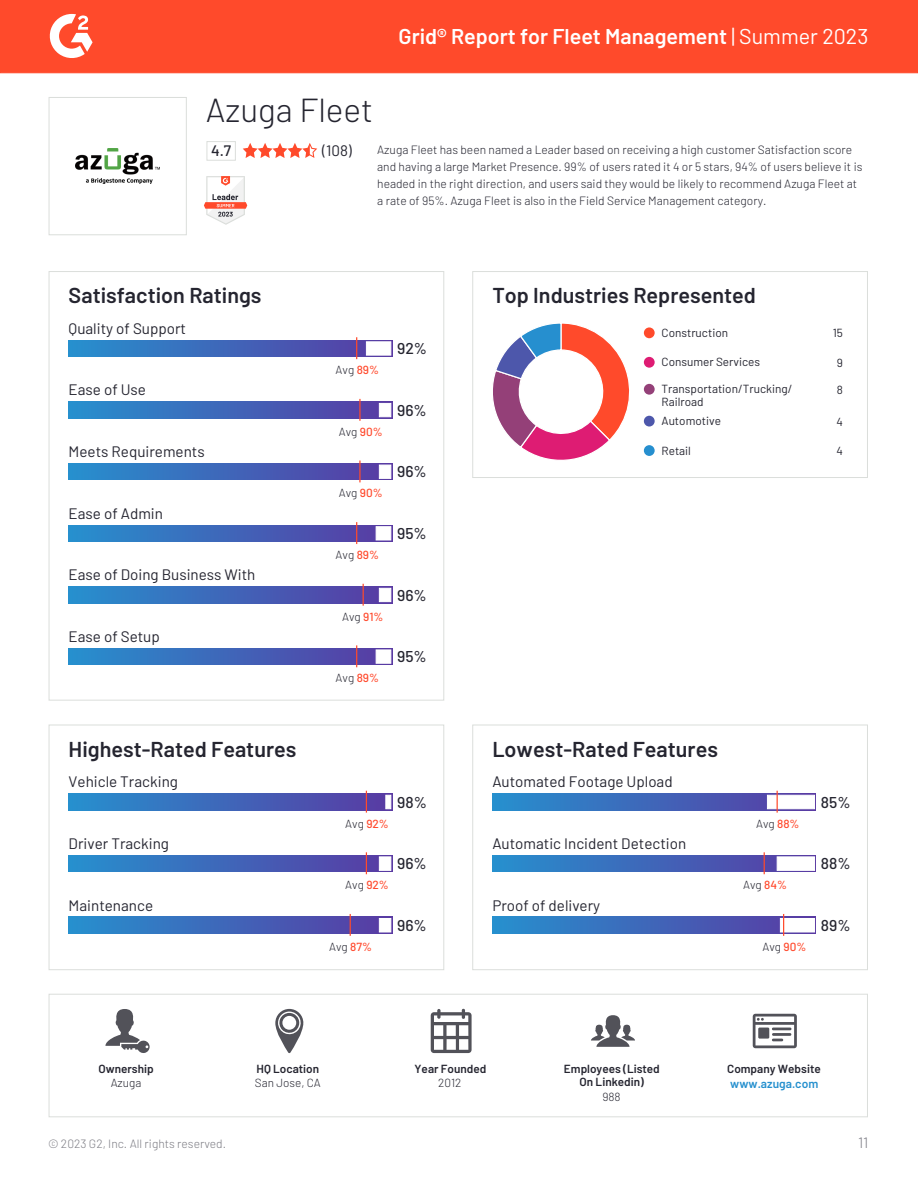
<style>
.page{position:relative;width:918px;height:1188px;background:#fff}
.page>*{position:absolute;margin:0;border:0;box-sizing:border-box;transform-origin:0 0}
.t1{font:300 33.3px "Barlow";color:#252530}
.t2{font:600 21.6px "Barlow";color:#252530}
.t3{font:600 21.45px "Barlow";color:#fff}
.t4{font:500 15.75px "Barlow";color:#252530}
.t5{font:15.15px "Barlow";color:#252530}
.t6{font:500 15.15px "Barlow";color:#252530}
.t7{font:300 15px "Barlow";color:#7c7c83}
.t8{font:300 12px/17.1px "Barlow";color:#252530}
.t9{font:300 12px "Barlow";color:#7c7c83}
.t10{font:600 12px "Barlow";color:#2690ce}
.t11{font:300 11.7px "Barlow";color:#252530}
.t12{font:11.7px/12.9px "Barlow";color:#252530}
.t13{font:600 11.7px/12.9px "Barlow";color:#252530;text-align:center}
.s1{font-weight:400}
.s2{font-weight:500;color:#ff492c}
</style>
<div class="page">
<div style="left:0;top:0;width:918px;height:73px;background:#ff4a2b"></div>
<svg style="left:49px;top:14px;width:44px;height:44px"></svg>
<div style="left:49px;top:97px;width:138px;height:138px;border:1px solid #dbdedb"></div>
<img style="left:76px;top:149px;width:84px;height:35px">
<div style="left:206px;top:141px;width:30px;height:20px;border:1px solid #dbdedb"></div>
<svg style="left:243px;top:143px;width:74px;height:15px"></svg>
<svg style="left:204px;top:176px;width:43px;height:49px"></svg>
<div style="left:69px;top:340px;width:323px;height:17px;background:linear-gradient(to right,#2590ce,#5c3aa2)"></div>
<div style="left:366px;top:342px;width:25px;height:13px;background:#fff"></div>
<svg style="left:356px;top:337px;width:1px;height:22px"></svg>
<div style="left:69px;top:402px;width:323px;height:16px;background:linear-gradient(to right,#2690ce,#5a3aa2)"></div>
<div style="left:379px;top:403px;width:12px;height:14px;background:#fff;border:1px solid #fff"></div>
<hr style="left:359px;top:399px;width:2px;height:22px;background:#ff4a2b">
<div style="left:69px;top:463px;width:323px;height:17px;background:linear-gradient(to right,#2690ce,#5a3aa2)"></div>
<div style="left:379px;top:465px;width:12px;height:14px;background:#fff;border:1px solid #fff"></div>
<hr style="left:359px;top:461px;width:2px;height:21px;background:#ff4a2b">
<div style="left:69px;top:525px;width:323px;height:17px;background:linear-gradient(to right,#258fce,#5d3ca2)"></div>
<div style="left:376px;top:526px;width:15px;height:14px;background:#fff;border:1px solid #fff"></div>
<svg style="left:356px;top:522px;width:1px;height:22px"></svg>
<div style="left:69px;top:587px;width:323px;height:16px;background:linear-gradient(to right,#2690ce,#593aa2)"></div>
<div style="left:379px;top:588px;width:12px;height:14px;background:#fff;border:1px solid #fff"></div>
<svg style="left:363px;top:584px;width:1px;height:22px"></svg>
<div style="left:69px;top:648px;width:323px;height:17px;background:linear-gradient(to right,#258fce,#5d3ca2)"></div>
<div style="left:376px;top:650px;width:15px;height:13px;background:#fff;border:1px solid #fff"></div>
<svg style="left:356px;top:645px;width:1px;height:22px"></svg>
<div style="left:472px;top:271px;width:396px;height:207px;border:1px solid #dbdedb"></div>
<svg style="left:493px;top:323px;width:136px;height:137px"></svg>
<div style="left:644px;top:327px;width:11px;height:11px;background:#ff4a2b;border-radius:50%"></div>
<div style="left:644px;top:357px;width:11px;height:11px;background:#de1c73;border-radius:50%"></div>
<div style="left:644px;top:384px;width:11px;height:11px;background:#944078;border-radius:50%"></div>
<div style="left:644px;top:416px;width:11px;height:11px;background:#4d57ab;border-radius:50%"></div>
<div style="left:644px;top:445px;width:11px;height:11px;background:#268fcf;border-radius:50%"></div>
<div style="left:49px;top:725px;width:395px;height:245px;border:1px solid #dbdedb"></div>
<div style="left:69px;top:794px;width:323px;height:16px;background:linear-gradient(to right,#248ece,#5d3ea3)"></div>
<div style="left:386px;top:795px;width:5px;height:14px;background:#fff;border:1px solid #fff"></div>
<svg style="left:366px;top:791px;width:1px;height:22px"></svg>
<div style="left:69px;top:855px;width:323px;height:17px;background:linear-gradient(to right,#2690ce,#5a3aa2)"></div>
<div style="left:379px;top:857px;width:12px;height:14px;background:#fff;border:1px solid #fff"></div>
<svg style="left:366px;top:852px;width:1px;height:22px"></svg>
<div style="left:69px;top:917px;width:323px;height:16px;background:linear-gradient(to right,#2590cf,#5b3aa1)"></div>
<div style="left:379px;top:918px;width:12px;height:14px;background:#fff;border:1px solid #fff"></div>
<svg style="left:350px;top:914px;width:1px;height:22px"></svg>
<div style="left:472px;top:725px;width:396px;height:245px;border:1px solid #dbdedb"></div>
<svg style="left:492px;top:794px;width:324px;height:16px;background:#3d6bbb"></svg>
<div style="left:767px;top:795px;width:48px;height:14px;background:#fff;border:1px solid #fff"></div>
<svg style="left:777px;top:791px;width:1px;height:22px"></svg>
<svg style="left:492px;top:855px;width:324px;height:17px;background:#3e6aba"></svg>
<div style="left:777px;top:857px;width:38px;height:14px;background:#fff;border:1px solid #fff"></div>
<svg style="left:764px;top:852px;width:1px;height:22px"></svg>
<svg style="left:492px;top:917px;width:324px;height:16px;background:#3d69ba"></svg>
<div style="left:780px;top:918px;width:35px;height:14px;background:#fff"></div>
<svg style="left:783px;top:914px;width:1px;height:22px"></svg>
<div style="left:49px;top:994px;width:819px;height:123px;border:1px solid #dbdedb"></div>
<svg style="left:106px;top:1009px;width:44px;height:44px"></svg>
<svg style="left:275px;top:1009px;width:28px;height:44px"></svg>
<svg style="left:431px;top:1009px;width:41px;height:44px"></svg>
<svg style="left:591px;top:1015px;width:44px;height:32px"></svg>
<svg style="left:753px;top:1014px;width:44px;height:34px"></svg>
<h3 class="t3" style="left:399px;top:22px;width:471px">Grid® Report for Fleet Management <span class="s1">| Summer 2023</span></h3>
<h1 class="t1" style="left:206px;top:88px;width:169px">Azuga Fleet</h1>
<p class="t6" style="left:211px;top:141px;width:22px">4.7</p>
<p class="t5" style="left:322px;top:141px;width:31px">(108)</p>
<p class="t8" style="left:377px;top:140px;width:487px">Azuga Fleet has been named a Leader based on receiving a high customer Satisfaction score and having a large Market Presence. 99% of users rated it 4 or 5 stars, 94% of users believe it is headed in the right direction, and users said they would be likely to recommend Azuga Fleet at a rate of 95%. Azuga Fleet is also in the Field Service Management category.</p>
<h2 class="t2" style="left:69px;top:282px;width:194px">Satisfaction Ratings</h2>
<p class="t5" style="left:69px;top:319px;width:119px">Quality of Support</p>
<p class="t5" style="left:69px;top:380px;width:79px">Ease of Use</p>
<p class="t5" style="left:69px;top:442px;width:138px">Meets Requirements</p>
<p class="t5" style="left:69px;top:504px;width:96px">Ease of Admin</p>
<p class="t5" style="left:69px;top:565px;width:188px">Ease of Doing Business With</p>
<p class="t5" style="left:69px;top:627px;width:93px">Ease of Setup</p>
<h2 class="t2" style="left:69px;top:735px;width:229px">Highest-Rated Features</h2>
<p class="t5" style="left:69px;top:772px;width:111px">Vehicle Tracking</p>
<p class="t5" style="left:69px;top:834px;width:102px">Driver Tracking</p>
<p class="t5" style="left:69px;top:895px;width:86px">Maintenance</p>
<p class="t11" style="left:336px;top:362px;width:45px">Avg <span class="s2">89%</span></p>
<p class="t11" style="left:339px;top:424px;width:45px">Avg <span class="s2">90%</span></p>
<p class="t11" style="left:339px;top:486px;width:45px">Avg <span class="s2">90%</span></p>
<p class="t11" style="left:336px;top:547px;width:45px">Avg <span class="s2">89%</span></p>
<p class="t11" style="left:342px;top:609px;width:43px">Avg <span class="s2">91%</span></p>
<p class="t11" style="left:336px;top:671px;width:45px">Avg <span class="s2">89%</span></p>
<h3 class="t4" style="left:397px;top:338px;width:31px">92%</h3>
<h3 class="t4" style="left:397px;top:400px;width:31px">96%</h3>
<h3 class="t4" style="left:397px;top:462px;width:31px">96%</h3>
<h3 class="t4" style="left:397px;top:523px;width:31px">95%</h3>
<h3 class="t4" style="left:397px;top:585px;width:31px">96%</h3>
<h3 class="t4" style="left:397px;top:647px;width:31px">95%</h3>
<p class="t11" style="left:345px;top:816px;width:45px">Avg <span class="s2">92%</span></p>
<h3 class="t4" style="left:397px;top:792px;width:31px">98%</h3>
<p class="t11" style="left:345px;top:877px;width:45px">Avg <span class="s2">92%</span></p>
<h3 class="t4" style="left:397px;top:854px;width:31px">96%</h3>
<p class="t11" style="left:329px;top:939px;width:44px">Avg <span class="s2">87%</span></p>
<h3 class="t4" style="left:397px;top:915px;width:31px">96%</h3>
<h2 class="t2" style="left:492px;top:282px;width:265px">Top Industries Represented</h2>
<p class="t12" style="left:662px;top:326px;width:68px">Construction</p>
<p class="t12" style="left:833px;top:326px;width:12px">15</p>
<p class="t12" style="left:662px;top:355px;width:100px">Consumer Services</p>
<p class="t12" style="left:837px;top:356px;width:8px">9</p>
<p class="t12" style="left:662px;top:382px;width:132px">Transportation/Trucking/<br>Railroad</p>
<p class="t12" style="left:837px;top:383px;width:8px">8</p>
<p class="t12" style="left:662px;top:414px;width:61px">Automotive</p>
<p class="t12" style="left:836px;top:414px;width:8px">4</p>
<p class="t12" style="left:662px;top:444px;width:31px">Retail</p>
<p class="t12" style="left:836px;top:444px;width:8px">4</p>
<h2 class="t2" style="left:492px;top:735px;width:227px">Lowest-Rated Features</h2>
<p class="t5" style="left:492px;top:772px;width:182px">Automated Footage Upload</p>
<p class="t5" style="left:492px;top:834px;width:195px">Automatic Incident Detection</p>
<p class="t5" style="left:492px;top:895px;width:109px">Proof of delivery</p>
<p class="t11" style="left:756px;top:816px;width:45px">Avg <span class="s2">88%</span></p>
<p class="t11" style="left:743px;top:877px;width:45px">Avg <span class="s2">84%</span></p>
<p class="t11" style="left:763px;top:939px;width:45px">Avg <span class="s2">90%</span></p>
<h3 class="t4" style="left:821px;top:792px;width:31px">85%</h3>
<h3 class="t4" style="left:821px;top:854px;width:31px">88%</h3>
<h3 class="t4" style="left:821px;top:915px;width:31px">89%</h3>
<p class="t13" style="left:98px;top:1062px;width:57px">Ownership</p>
<p class="t11" style="left:111px;top:1076px;width:32px">Azuga</p>
<p class="t13" style="left:257px;top:1062px;width:64px">HQ Location</p>
<p class="t11" style="left:255px;top:1076px;width:68px">San Jose, CA</p>
<p class="t13" style="left:415px;top:1062px;width:73px">Year Founded</p>
<p class="t11" style="left:438px;top:1076px;width:25px">2012</p>
<p class="t13" style="left:564px;top:1062px;width:97px">Employees (Listed<br>On Linkedin)</p>
<p class="t11" style="left:602px;top:1089px;width:20px">988</p>
<p class="t13" style="left:727px;top:1062px;width:95px">Company Website</p>
<p class="t10" style="left:730px;top:1076px;width:90px">www.azuga.com</p>
<p class="t9" style="left:48px;top:1136px;width:180px">© 2023 G2, Inc. All rights reserved.</p>
<p class="t7" style="left:858px;top:1132px;width:12px">11</p>
</div>
